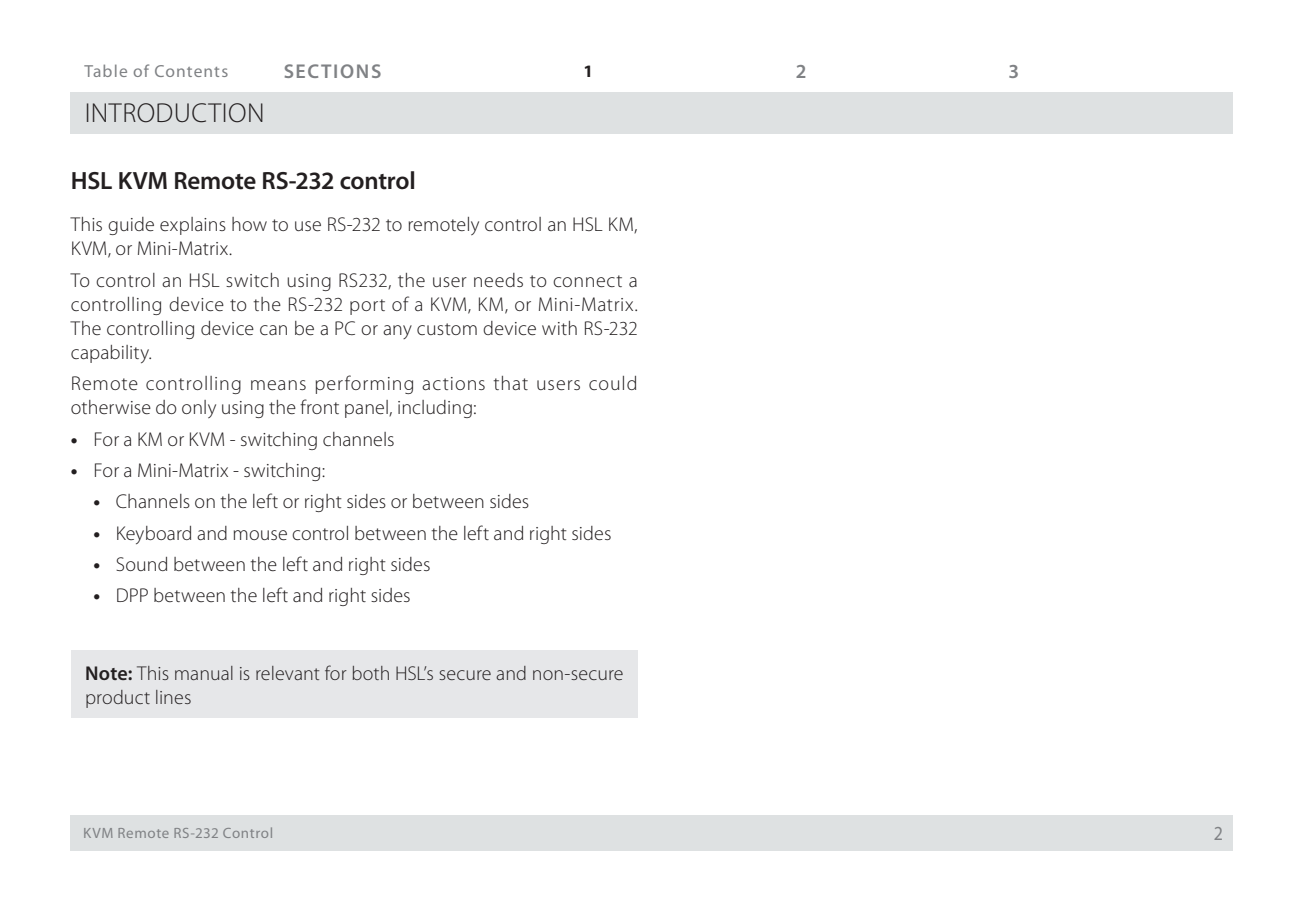
<style>
.page{position:relative;width:1304px;height:900px;background:#fff}
.page>*{position:absolute;margin:0;border:0;box-sizing:border-box;transform-origin:0 0}
.t1{font:300 27.5px "Myriad Pro";color:#231f20}
.Headers{font:600 25px "Myriad Pro";letter-spacing:-.01em;color:#231f20}
.body_plain{font:300 20px/24px "Myriad Pro";letter-spacing:.01em;color:#231f20}
.body_plain-2{font:300 20px/24px "Myriad Pro";letter-spacing:.035em;color:#231f20}
.Body_Plain_-_Notes{font:300 20px/24px "Myriad Pro";letter-spacing:.005em;color:#231f20}
.t2{font:600 20px "Myriad Pro";letter-spacing:.08em;color:#808285}
.t3{font:20px "Myriad Pro";color:#808285;scale:.9 1}
.t4{font:17.5px "Myriad Pro";letter-spacing:.06em;color:#808285}
.t5{font:700 17.5px "Myriad Pro";color:#231f20}
.t6{font:15px "Myriad Pro";letter-spacing:.04em;color:#808285}
.s1{font-weight:700}
.s2{font-weight:600}
</style>
<div class="page">
<div style="left:71px;top:92px;width:1162px;height:42px;background:#dee1e2"></div>
<div style="left:71px;top:815px;width:1162px;height:35px;background:#dee1e2"></div>
<div style="left:71px;top:651px;width:567px;height:67px;background:#e6e7e9"></div>
<p class="t4" style="left:84px;top:61px;width:145px">Table of Contents</p>
<p class="t2" style="left:284px;top:59px;width:99px">SECTIONS</p>
<p class="t5" style="left:583px;top:60px;width:11px">1</p>
<p class="t2" style="left:796px;top:59px;width:12px">2</p>
<p class="t2" style="left:1008px;top:59px;width:12px">3</p>
<h1 class="t1" style="left:85px;top:98px;width:23px">Introduction</h1>
<p class="Headers" style="left:71px;top:165px;width:347px">HSL KVM Remote RS-232 control</p>
<p class="body_plain" style="left:71px;top:213px;width:568px">This guide explains how to use RS-232 to remotely control an HSL KM,<br>KVM, or Mini-Matrix.</p>
<p class="body_plain" style="left:71px;top:268px;width:569px;text-align:justify">To control an HSL switch using RS232, the user needs to connect a controlling device to the RS-232 port of a KVM, KM, or Mini-Matrix.<br>The controlling device can be a PC or any custom device with RS-232 capability.</p>
<p class="body_plain-2" style="left:71px;top:372px;width:568px">Remote controlling means performing actions that users could otherwise do only using the front panel, including:</p>
<p class="body_plain" style="left:71px;top:427px;width:325px"><span class="s1">•</span> For a KM or KVM - switching channels</p>
<p class="body_plain" style="left:71px;top:459px;width:256px"><span class="s1">•</span> For a Mini-Matrix - switching:</p>
<p class="body_plain" style="left:93px;top:490px;width:438px"><span class="s1">•</span> Channels on the left or right sides or between sides</p>
<p class="body_plain" style="left:93px;top:521px;width:520px"><span class="s1">•</span> Keyboard and mouse control between the left and right sides</p>
<p class="body_plain" style="left:93px;top:553px;width:339px"><span class="s1">•</span> Sound between the left and right sides</p>
<p class="body_plain" style="left:93px;top:584px;width:319px"><span class="s1">•</span> DPP between the left and right sides</p>
<p class="Body_Plain_-_Notes" style="left:85px;top:662px;width:540px"><span class="s2">Note:</span> This manual is relevant for both HSL’s secure and non-secure product lines</p>
<p class="t6" style="left:83px;top:824px;width:192px">KVM Remote RS-232 Control</p>
<p class="t3" style="left:1214px;top:821px;width:12px">2</p>
</div>
